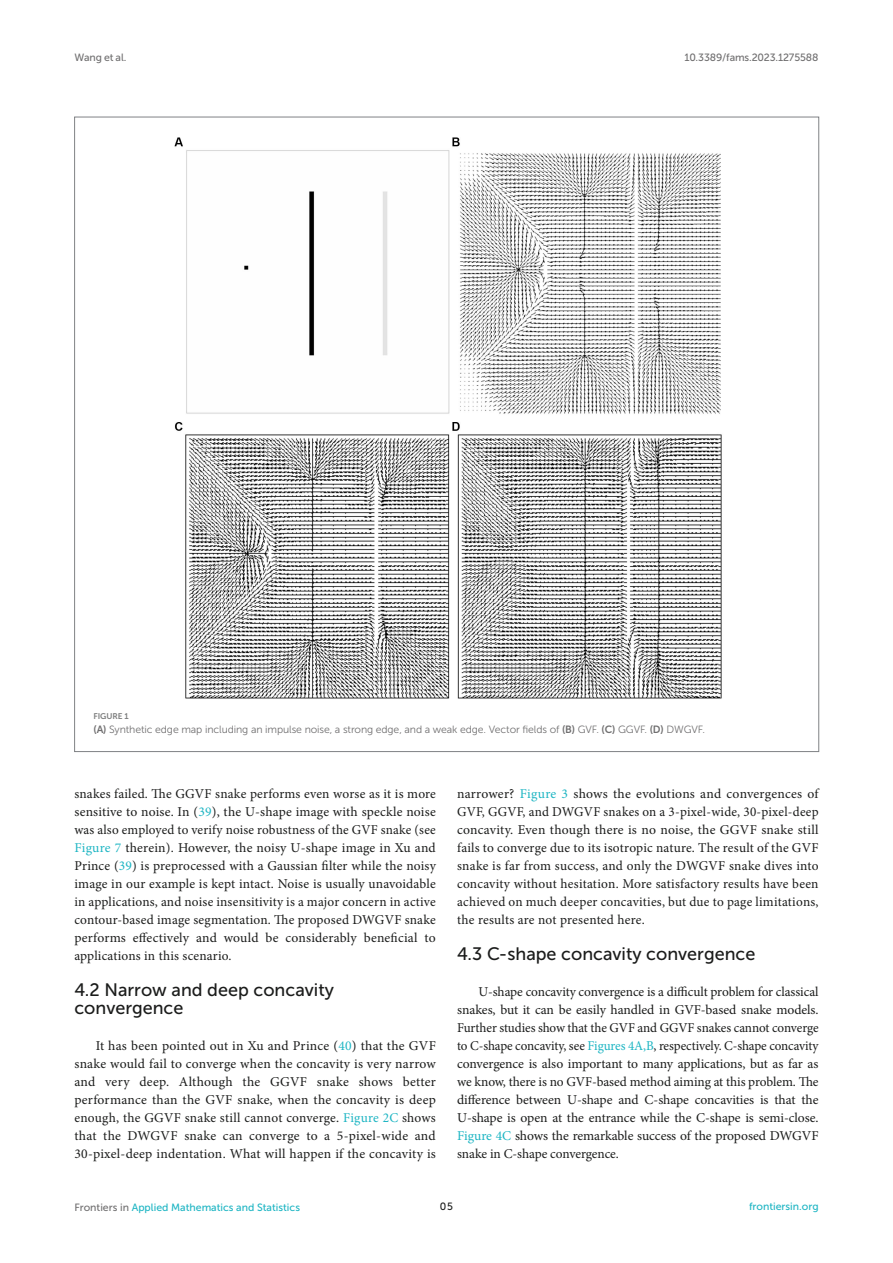
<style>
.page{position:relative;width:893px;height:1263px;background:#fff}
.page>*{position:absolute;margin:0;border:0;box-sizing:border-box;transform-origin:0 0}
.HEAD_2{font:18px/18px "Museo Sans 500";color:#1b1c1b}
.TEXT_FLUSH{font:13.5px/18px "Minion Pro";letter-spacing:.01em;color:#1b1c1b;text-align:justify}
.FIG_LEG{font:10.5px "Museo Sans 300";letter-spacing:-.01em;color:#706f70}
.t1{font:10.5px "Museo Sans 500";color:#1db5c3}
.t2{font:10.5px "Museo Sans 500";letter-spacing:-.015em;color:#706f70}
.t3{font:10.5px "Museo Sans 500";color:#1b1c1b}
.FIG_HD{font:8.25px "Museo Sans 700";letter-spacing:-.01em;color:#7e7f7f}
.s1{font-family:"Museo Sans 700"}
.s2{color:#1db5c3}
.s3{color:#706f70}
</style>
<div class="page">
<img style="left:174px;top:137px;width:548px;height:562px">
<p class="t2" style="left:74px;top:51px;width:53px">Wang et al.</p>
<p class="t2" style="left:684px;top:51px;width:136px">10.3389/fams.2023.1275588</p>
<p class="FIG_HD" style="left:94px;top:712px;width:37px">FIGURE 1</p>
<p class="FIG_LEG" style="left:94px;top:723px;width:613px"><span class="s1">(A)</span> Synthetic edge map including an impulse noise, a strong edge, and a weak edge. Vector fields of <span class="s1">(B)</span> GVF. <span class="s1">(C)</span> GGVF. <span class="s1">(D)</span> DWGVF.</p>
<p class="TEXT_FLUSH" style="left:74px;top:785px;width:363px">snakes failed. The GGVF snake performs even worse as it is more sensitive to noise. In (<span class="s2">39</span>), the U-shape image with speckle noise was also employed to verify noise robustness of the GVF snake (see <span class="s2">Figure 7</span> therein). However, the noisy U-shape image in Xu and Prince (<span class="s2">39</span>) is preprocessed with a Gaussian filter while the noisy image in our example is kept intact. Noise is usually unavoidable in applications, and noise insensitivity is a major concern in active contour-based image segmentation. The proposed DWGVF snake performs effectively and would be considerably beneficial to applications in this scenario.</p>
<p class="HEAD_2" style="left:74px;top:981px;width:261px">4.2 Narrow and deep concavity convergence</p>
<p class="TEXT_FLUSH" style="left:74px;top:1037px;width:363px;text-indent:21px">It has been pointed out in Xu and Prince (<span class="s2">40</span>) that the GVF snake would fail to converge when the concavity is very narrow and very deep. Although the GGVF snake shows better performance than the GVF snake, when the concavity is deep enough, the GGVF snake still cannot converge. <span class="s2">Figure 2C</span> shows that the DWGVF snake can converge to a 5-pixel-wide and 30-pixel-deep indentation. What will happen if the concavity is</p>
<p class="TEXT_FLUSH" style="left:457px;top:785px;width:363px">narrower? <span class="s2">Figure 3</span> shows the evolutions and convergences of GVF, GGVF, and DWGVF snakes on a 3-pixel-wide, 30-pixel-deep concavity. Even though there is no noise, the GGVF snake still fails to converge due to its isotropic nature. The result of the GVF snake is far from success, and only the DWGVF snake dives into concavity without hesitation. More satisfactory results have been achieved on much deeper concavities, but due to page limitations, the results are not presented here.</p>
<p class="HEAD_2" style="left:457px;top:945px;width:300px">4.3 C-shape concavity convergence</p>
<p class="TEXT_FLUSH" style="left:457px;top:983px;width:363px;text-indent:21px">U-shape concavity convergence is a difficult problem for classical snakes, but it can be easily handled in GVF-based snake models.<br>Further studies show that the GVF and GGVF snakes cannot converge to C-shape concavity, see <span class="s2">Figures 4A,B</span>, respectively. C-shape concavity convergence is also important to many applications, but as far as we know, there is no GVF-based method aiming at this problem. The difference between U-shape and C-shape concavities is that the U-shape is open at the entrance while the C-shape is semi-close.<br><span class="s2">Figure 4C</span> shows the remarkable success of the proposed DWGVF snake in C-shape convergence.</p>
<p class="t1" style="left:74px;top:1201px;width:227px"><span class="s3">Frontiers in</span> Applied Mathematics and Statistics</p>
<p class="t3" style="left:440px;top:1200px;width:14px">05</p>
<p class="t1" style="left:749px;top:1200px;width:71px">frontiersin.org</p>
</div>
